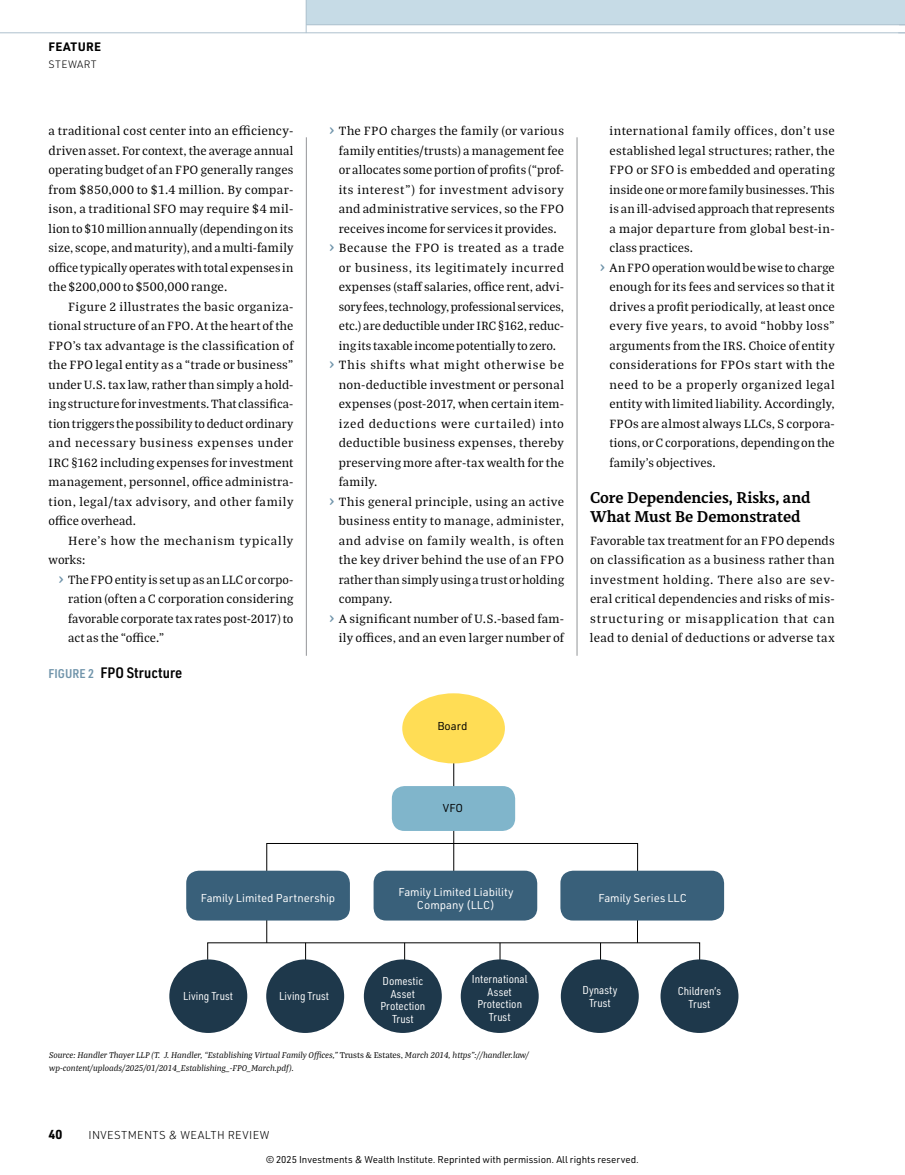
<style>
.page{position:relative;width:905px;height:1175px;background:#fff}
.page>*{position:absolute;margin:0;border:0;box-sizing:border-box;transform-origin:0 0}
.t1{font:700 15.6px/19.5px "Alkes";letter-spacing:-.005em;color:#000}
.t2{font:600 14.85px "URWDIN Semi Cond";letter-spacing:.005em;color:#000}
.t3{font:12.9px/19.5px "Bagatela";letter-spacing:.02em;color:#000;text-align:justify}
.t4{font:12.9px "Bagatela";letter-spacing:.04em;color:#000}
.t5{font:12.9px "Bagatela";letter-spacing:-.01em;color:#000}
.t6{font:12.9px/19.5px "Bagatela";letter-spacing:.05em;color:#000}
.t7{font:12.9px "Bagatela";color:#000}
.t8{font:12.9px "Bagatela";letter-spacing:-.005em;color:#000}
.t9{font:12.9px "Bagatela";letter-spacing:.055em;color:#000}
.t10{font:12.9px "Bagatela";letter-spacing:.045em;color:#000}
.t11{font:700 12.75px "URWDIN";color:#000}
.t12{font:700 12px "URWDIN";letter-spacing:.025em;color:#000}
.t13{font:11.25px/12.8px "URWDIN Semi Cond";color:#fff;text-align:center}
.t14{font:11.25px/12.8px "URWDIN";color:#fff;text-align:center}
.t15{font:300 11.25px "URWDIN";letter-spacing:.04em;color:#000}
.t16{font:11.25px "URWDIN";color:#000}
.t17{font:300 10.5px "URWDIN";letter-spacing:.03em;color:#000}
.t18{font:9.75px "URWDIN";color:#000}
.t19{font:italic 9px/13.5px "Bagatela";color:#000}
.s1{font-size:13.2px}
.s2{font-family:"Alkes";font-weight:600;font-size:16.5px;color:#7094aa}
.s3{font-size:12.45px;color:#7094aa}
.s4{font-style:normal}
</style>
<div class="page">
<div style="left:306px;top:0;width:598px;height:25px;background:#c6dbe6"></div>
<hr style="left:0;top:32px;width:904px;height:1px;background:#aec1ce">
<hr style="left:306px;top:24px;width:598px;height:1px;background:#aec1ce">
<hr style="left:306px;top:0;width:1px;height:33px;background:#aec1ce">
<div style="left:266px;top:843px;width:371px;height:100px;border:1px solid #000"></div>
<hr style="left:453px;top:760px;width:1px;height:112px;background:#000">
<svg style="left:207px;top:942px;width:493px;height:20px"></svg>
<div style="left:402px;top:693px;width:103px;height:70px;background:#fd5;border-radius:50%"></div>
<div style="left:392px;top:786px;width:123px;height:45px;background:#80b5cb;border-radius:13px"></div>
<div style="left:186px;top:870px;width:164px;height:50px;background:#39607a;border-radius:13px"></div>
<div style="left:373px;top:870px;width:164px;height:50px;background:#39607a;border-radius:13px"></div>
<div style="left:560px;top:870px;width:164px;height:50px;background:#39607a;border-radius:13px"></div>
<div style="left:169px;top:959px;width:78px;height:74px;background:#1e384b;border-radius:50%"></div>
<div style="left:364px;top:959px;width:78px;height:74px;background:#1e384b;border-radius:50%"></div>
<div style="left:561px;top:959px;width:77px;height:74px;background:#1e384b;border-radius:50%"></div>
<div style="left:266px;top:959px;width:78px;height:74px;background:#1e384b;border-radius:50%"></div>
<div style="left:461px;top:959px;width:77px;height:74px;background:#1e384b;border-radius:50%"></div>
<div style="left:660px;top:959px;width:78px;height:74px;background:#1e384b;border-radius:50%"></div>
<hr style="left:576px;top:137px;width:1px;height:519px;background:#939598">
<hr style="left:306px;top:137px;width:1px;height:519px;background:#939598">
<p class="t12" style="left:49px;top:39px;width:54px">FEATURE</p>
<p class="t17" style="left:49px;top:57px;width:47px">ST EWART</p>
<p class="t3" style="left:49px;top:120px;width:246px">a traditional cost center into an <span class="s1">efficiency&shy;driven</span> asset. For context, the average annual operating budget of an FPO generally ranges from $850,000 to $1.4 million. By compar&shy;ison, a traditional SFO may require $4 mil&shy;lion to $10 million annually (depending on its size, scope, and maturity), and a <span class="s1">multi</span>-<span class="s1">family </span>office typically operates with total expenses in the $200,000 to $<span class="s1">500,000 range.</span></p>
<p class="t3" style="left:49px;top:296px;width:246px;text-indent:20px">Figure 2 illustrates the basic organiza&shy;tional structure of an FPO. At the heart of the FPO’s tax advantage is the classification of the FPO legal entity as a “trade or business” under U.S. tax law, rather than simply a hold&shy;ing structure for investments. That classifica&shy;tion triggers the possibility to deduct ordinary and necessary business expenses under IRC §162 including expenses for investment management, personnel, office administra&shy;tion, legal/tax advisory, and other family office overhead.</p>
<p class="t6" style="left:49px;top:530px;width:246px;text-indent:20px">Here’s how the mechanism typically works:</p>
<p class="t3" style="left:68px;top:569px;width:227px;text-indent:-10px"><span class="s2">›</span> The FPO entity is set up as an LLC or corpo&shy;ration (often a C corporation considering favorable corporate tax rates post-2017) to act as the “office.”</p>
<p class="t2" style="left:49px;top:663px;width:135px"><span class="s3">FIGURE 2</span> FPO Structure</p>
<p class="t3" style="left:329px;top:120px;width:236px"><span class="s2">›</span> The FPO charges the family (or various</p>
<p class="t3" style="left:339px;top:140px;width:227px">family entities/trusts) a management fee</p>
<p class="t3" style="left:339px;top:159px;width:227px">or allocates some portion of profits (“prof-</p>
<p class="t3" style="left:339px;top:179px;width:227px">its interest”) for investment advisory</p>
<p class="t3" style="left:339px;top:198px;width:227px">and administrative services, so the FPO</p>
<p class="t3" style="left:339px;top:218px;width:219px">receives income for services it provides.</p>
<p class="t4" style="left:329px;top:239px;width:236px"><span class="s2">›</span> Because the FPO is treated as a trade</p>
<p class="t4" style="left:339px;top:259px;width:227px">or business, its legitimately incurred</p>
<p class="t3" style="left:339px;top:276px;width:227px">expenses (staff salaries, office rent, advi-</p>
<p class="t5" style="left:339px;top:298px;width:227px">sory fees, technology, professional services,</p>
<p class="t5" style="left:339px;top:317px;width:227px">etc.) are deductible under IRC §162, reduc-</p>
<p class="t8" style="left:339px;top:337px;width:219px">ing its taxable income potentially to zero.</p>
<p class="t9" style="left:329px;top:356px;width:236px"><span class="s2">›</span> This shifts what might otherwise be</p>
<p class="t3" style="left:339px;top:374px;width:227px">non-deductible investment or personal</p>
<p class="t3" style="left:339px;top:393px;width:227px">expenses (post-2017, when certain item-</p>
<p class="t6" style="left:339px;top:413px;width:227px">ized deductions were curtailed) into</p>
<p class="t3" style="left:339px;top:432px;width:227px">deductible business expenses, thereby</p>
<p class="t3" style="left:339px;top:452px;width:227px">preserving more after-tax wealth for the</p>
<p class="t3" style="left:339px;top:471px;width:40px">family.</p>
<p class="t3" style="left:329px;top:491px;width:236px"><span class="s2">›</span> This general principle, using an active</p>
<p class="t3" style="left:339px;top:510px;width:227px">business entity to manage, administer,</p>
<p class="t10" style="left:339px;top:532px;width:227px">and advise on family wealth, is often</p>
<p class="t3" style="left:339px;top:549px;width:227px">the key driver behind the use of an FPO</p>
<p class="t3" style="left:339px;top:569px;width:227px">rather than simply using a trust or holding</p>
<p class="t7" style="left:339px;top:590px;width:55px">company.</p>
<p class="t3" style="left:329px;top:608px;width:236px"><span class="s2">›</span> A significant number of U.S.-based fam-</p>
<p class="t3" style="left:339px;top:627px;width:227px">ily offices, and an even larger number of</p>
<p class="t4" style="left:609px;top:122px;width:227px">international family offices, don’t use</p>
<p class="t3" style="left:609px;top:140px;width:227px">established legal structures; rather, the</p>
<p class="t3" style="left:609px;top:159px;width:227px">FPO or SFO is embedded and operating</p>
<p class="t3" style="left:609px;top:179px;width:227px">inside one or more family businesses. This</p>
<p class="t3" style="left:609px;top:198px;width:227px">is an ill-advised approach that represents</p>
<p class="t3" style="left:609px;top:218px;width:227px">a major departure from global best-in-</p>
<p class="t3" style="left:609px;top:237px;width:85px">class practices.</p>
<p class="t3" style="left:599px;top:257px;width:236px"><span class="s2">›</span> An FPO operation would be wise to charge</p>
<p class="t3" style="left:609px;top:276px;width:227px">enough for its fees and services so that it</p>
<p class="t3" style="left:609px;top:296px;width:227px">drives a profit periodically, at least once</p>
<p class="t3" style="left:609px;top:315px;width:227px">every five years, to avoid “hobby loss”</p>
<p class="t3" style="left:609px;top:335px;width:227px">arguments from the IRS. Choice of entity</p>
<p class="t3" style="left:609px;top:354px;width:227px">considerations for FPOs start with the</p>
<p class="t4" style="left:609px;top:376px;width:227px">need to be a properly organized legal</p>
<p class="t3" style="left:609px;top:393px;width:227px">entity with limited liability. Accordingly,</p>
<p class="t3" style="left:609px;top:413px;width:227px">FPOs are almost always LLCs, S corpora-</p>
<p class="t7" style="left:609px;top:434px;width:227px">tions, or C corporations, depending on the</p>
<p class="t3" style="left:609px;top:452px;width:108px">family’s objectives.</p>
<p class="t1" style="left:590px;top:487px;width:222px">Core Dependencies, Risks, and<br>What Must Be Demonstrated</p>
<p class="t3" style="left:590px;top:530px;width:246px">Favorable tax treatment for an FPO depends on classification as a business rather than investment holding. There also are sev&shy;eral critical dependencies and risks of <span class="s1">mis&shy;structuring</span> or misapplication that can lead to denial of deductions or adverse tax</p>
<p class="t16" style="left:437px;top:718px;width:32px">Board</p>
<p class="t16" style="left:443px;top:800px;width:22px">VFO</p>
<p class="t14" style="left:201px;top:891px;width:136px">Family Limited Partnership</p>
<p class="t14" style="left:398px;top:885px;width:117px">Family Limited Liability<br>Company (LLC)</p>
<p class="t14" style="left:598px;top:891px;width:90px">Family Series LLC</p>
<p class="t13" style="left:380px;top:974px;width:46px">Domestic<br>Asset<br>Protection<br>Trust</p>
<p class="t13" style="left:472px;top:972px;width:57px">International<br>Asset<br>Protection<br>Trust</p>
<p class="t13" style="left:183px;top:989px;width:51px">Living Trust</p>
<p class="t13" style="left:279px;top:989px;width:51px">Living Trust</p>
<p class="t13" style="left:582px;top:983px;width:36px">Dynasty<br>Trust</p>
<p class="t13" style="left:677px;top:984px;width:45px">Children’s<br>Trust</p>
<p class="t19" style="left:49px;top:1047px;width:481px">Source: Handler Thayer LLP (T. J. Handler, “Establishing Virtual Family Offices,” <span class="s4">Trusts &amp; Estates,</span> March 2014, https”://handler.law/ wp-content/uploads/2025/01/2014_Establishing_-FPO_March.pdf).</p>
<p class="t11" style="left:49px;top:1126px;width:15px">40</p>
<p class="t15" style="left:89px;top:1128px;width:182px">INVESTMENTS &amp; WEALTH REVIEW</p>
<p class="t18" style="left:266px;top:1153px;width:374px">© 2025 Investments &amp; Wealth Institute. Reprinted with permission. All rights reserved.</p>
</div>
